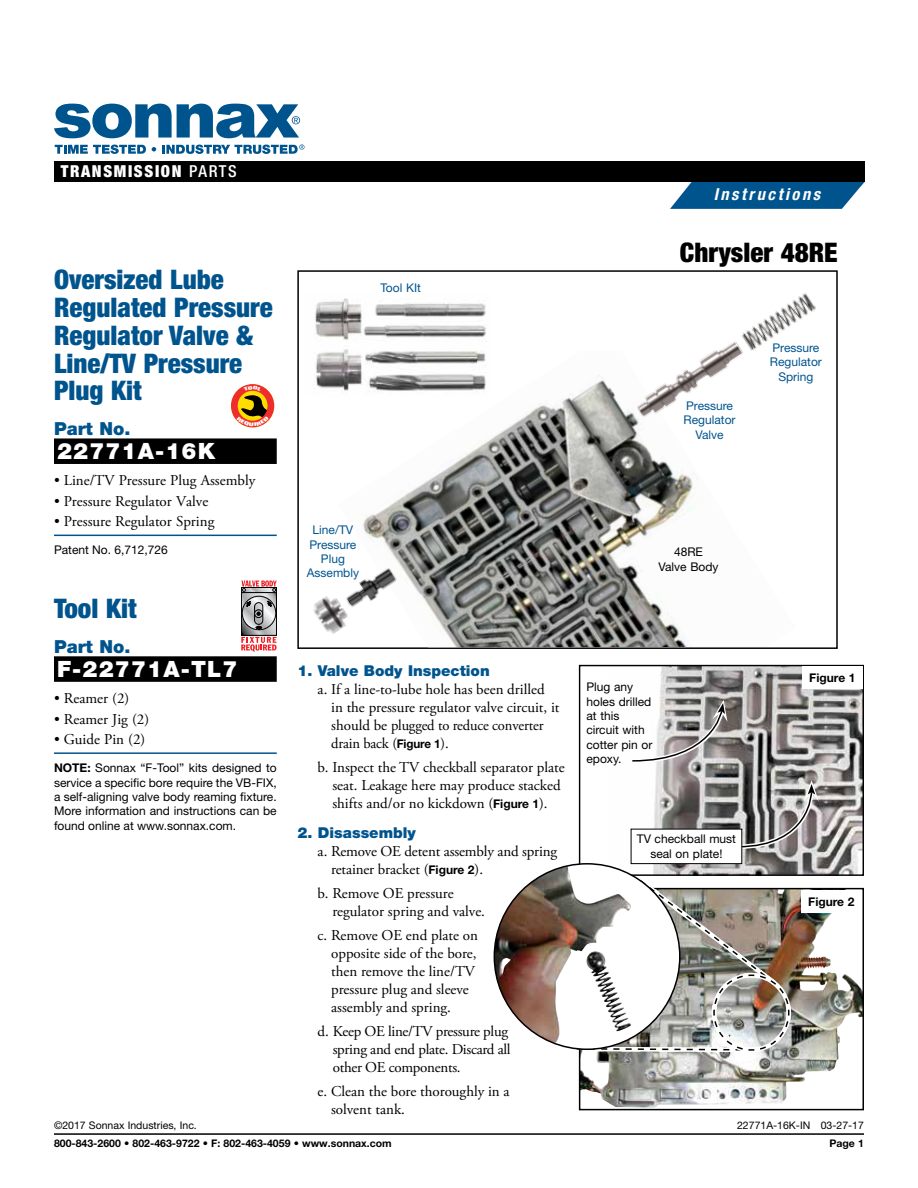
<style>
.page{position:relative;width:918px;height:1188px;background:#fff}
.page>*{position:absolute;margin:0;border:0;box-sizing:border-box;transform-origin:0 0}
.t1{font:900 condensed 27px/27.8px "Helvetica Neue LT Std";color:#00548e}
.t2{font:900 condensed 27px "Helvetica Neue LT Std";color:#000}
.t3{font:900 22.5px "Helvetica Neue LT Std";letter-spacing:.05em;color:#fff}
.t4{font:900 18px "Helvetica Neue LT Std";color:#00548e}
.t5{font:900 condensed 16.5px "Helvetica Neue LT Std";letter-spacing:.1em;color:#fff}
.t6{font:italic 700 condensed 16.5px "Helvetica Neue LT Std";letter-spacing:.155em;color:#fff}
.t7{font:15px/18px "Adobe Garamond Pro";color:#000}
.t8{font:15px/18px "Adobe Garamond Pro";letter-spacing:-.02em;color:#000}
.t9{font:900 15px "Helvetica Neue LT Std";color:#00548e}
.t10{font:12px/14.4px "Helvetica Neue LT Std";color:#000;text-align:center}
.t11{font:12px/14.4px "Helvetica Neue LT Std";color:#00548e;text-align:center}
.t12{font:700 12px "Helvetica Neue LT Std";color:#000}
.t13{font:700 10.5px "Helvetica Neue LT Std";color:#000}
.t14{font:10.5px "Helvetica Neue LT Std";color:#000}
.s1{font-weight:500}
.s2{font-weight:700}
.s3{font-family:"Helvetica Neue LT Std";font-weight:700;font-size:12px}
</style>
<div class="page">
<div style="left:297px;top:270px;width:541px;height:379px;border:2px solid #000"></div>
<img style="left:338px;top:375px;width:458px;height:272px">
<img style="left:313px;top:550px;width:99px;height:92px">
<img style="left:629px;top:293px;width:187px;height:136px">
<div style="left:54px;top:438px;width:223px;height:26px;background:#000"></div>
<hr style="left:54px;top:535px;width:223px;height:1px;background:#00548e">
<div style="left:54px;top:656px;width:223px;height:26px;background:#000"></div>
<hr style="left:54px;top:752px;width:223px;height:2px;background:#00548e">
<svg style="left:241px;top:637px;width:36px;height:15px"></svg>
<svg style="left:243px;top:630px;width:32px;height:4px"></svg>
<div style="left:241px;top:592px;width:36px;height:44px;border:1px solid #000"></div>
<svg style="left:241px;top:580px;width:36px;height:50px;background:#a09395"></svg>
<img style="left:314px;top:298px;width:176px;height:98px">
<img style="left:609px;top:667px;width:253px;height:207px">
<div style="left:579px;top:665px;width:285px;height:211px;border:1px solid #000"></div>
<div style="left:802px;top:666px;width:60px;height:23px;background:#fff"></div>
<img style="left:811px;top:913px;width:50px;height:159px">
<img style="left:582px;top:891px;width:229px;height:216px">
<div style="left:579px;top:888px;width:285px;height:222px;border:2px solid #000"></div>
<div style="left:801px;top:891px;width:60px;height:22px;background:#fff"></div>
<img style="left:494px;top:866px;width:138px;height:177px">
<svg style="left:575px;top:875px;width:218px;height:179px"></svg>
<svg style="left:733px;top:780px;width:86px;height:71px;background:#92908f"></svg>
<div style="left:631px;top:829px;width:111px;height:35px;background:#fff"></div>
<div style="left:631px;top:829px;width:111px;height:35px;border:1px solid #000"></div>
<svg style="left:628px;top:700px;width:99px;height:65px"></svg>
<hr style="left:54px;top:1133px;width:810px;height:2px;background:#000">
<svg style="left:670px;top:182px;width:195px;height:27px;background:#1e689b"></svg>
<div style="left:54px;top:161px;width:811px;height:21px;background:#000"></div>
<svg style="left:55px;top:145px;width:91px;height:9px"></svg>
<svg style="left:152px;top:147px;width:4px;height:4px"></svg>
<svg style="left:162px;top:144px;width:142px;height:10px"></svg>
<svg style="left:54px;top:104px;width:246px;height:34px"></svg>
<svg style="left:231px;top:384px;width:43px;height:43px"></svg>
<p class="t5" style="left:61px;top:161px;width:178px">TRANSMISSION <span class="s1">PARTS</span></p>
<h1 class="t1" style="left:54px;top:265px;width:220px">Oversized Lube<br>Regulated Pressure<br>Regulator Valve &amp;<br>Line/TV Pressure<br>Plug Kit</h1>
<p class="t4" style="left:54px;top:418px;width:78px">Part No.</p>
<h2 class="t3" style="left:57px;top:438px;width:160px">22771A-16K</h2>
<p class="t7" style="left:54px;top:472px;width:203px">• Line/TV Pressure Plug Assembly</p>
<p class="t7" style="left:54px;top:492px;width:156px">• Pressure Regulator Valve</p>
<p class="t7" style="left:54px;top:513px;width:162px">• Pressure Regulator Spring</p>
<p class="t10" style="left:54px;top:543px;width:115px">Patent No. 6,712,726</p>
<h1 class="t1" style="left:54px;top:594px;width:84px">Tool Kit</h1>
<p class="t4" style="left:54px;top:636px;width:78px">Part No.</p>
<h2 class="t3" style="left:57px;top:656px;width:182px">F-22771A-TL7</h2>
<p class="t7" style="left:54px;top:689px;width:77px">• Reamer (2)</p>
<p class="t7" style="left:54px;top:710px;width:97px">• Reamer Jig (2)</p>
<p class="t7" style="left:54px;top:731px;width:93px">• Guide Pin (2)</p>
<p class="t10" style="left:54px;top:761px;width:224px;text-align:justify"><span class="s2">NOTE:</span> Sonnax “F-Tool” kits designed to service a specific bore require the VB-FIX, a self-aligning valve body reaming fixture.<br>More information and instructions can be found online at www.sonnax.com.</p>
<p class="t11" style="left:380px;top:280px;width:42px">Tool KIt</p>
<p class="t11" style="left:307px;top:523px;width:54px">Line/TV<br>Pressure<br>Plug<br>Assembly</p>
<p class="t9" style="left:297px;top:661px;width:194px">1. Valve Body Inspection</p>
<p class="t7" style="left:331px;top:680px;width:230px;text-indent:-14px">a. If a line-to-lube hole has been drilled in the pressure regulator valve circuit, it should be plugged to reduce converter drain back (<span class="s3">Figure 1</span>).</p>
<p class="t7" style="left:332px;top:758px;width:234px;text-indent:-15px">b. Inspect the TV checkball separator plate seat. Leakage here may produce stacked shifts and/or no kickdown (<span class="s3">Figure 1</span>).</p>
<p class="t9" style="left:297px;top:824px;width:120px">2. Disassembly</p>
<p class="t7" style="left:331px;top:843px;width:228px;text-indent:-14px">a. Remove OE detent assembly and spring retainer bracket (<span class="s3">Figure 2</span>).</p>
<p class="t7" style="left:332px;top:885px;width:154px;text-indent:-15px">b. Remove OE pressure regulator spring and valve.</p>
<p class="t7" style="left:331px;top:927px;width:148px;text-indent:-13px">c. Remove OE end plate on opposite side of the bore, then remove the line/TV pressure plug and sleeve assembly and spring.</p>
<p class="t8" style="left:333px;top:1023px;width:179px;text-indent:-15px">d. Keep OE line/TV pressure plug spring and end plate. Discard all other OE components.</p>
<p class="t7" style="left:331px;top:1083px;width:180px;text-indent:-13px">e. Clean the bore thoroughly in a solvent tank.</p>
<p class="t6" style="left:714px;top:185px;width:108px">Instructions</p>
<h1 class="t2" style="left:680px;top:236px;width:159px">Chrysler 48RE</h1>
<p class="t11" style="left:684px;top:398px;width:53px">Pressure<br>Regulator<br>Valve</p>
<p class="t11" style="left:770px;top:340px;width:53px">Pressure<br>Regulator<br>Spring</p>
<p class="t10" style="left:658px;top:544px;width:62px">48RE<br>Valve Body</p>
<p class="t10" style="left:586px;top:679px;width:68px;text-align:left">Plug any holes drilled at this circuit with cotter pin or epoxy.</p>
<p class="t10" style="left:637px;top:832px;width:101px">TV checkball must seal on plate!</p>
<p class="t12" style="left:809px;top:670px;width:48px">Figure 1</p>
<p class="t12" style="left:808px;top:894px;width:48px">Figure 2</p>
<p class="t14" style="left:54px;top:1119px;width:144px">©2017 Sonnax Industries, Inc.</p>
<p class="t14" style="left:737px;top:1119px;width:128px">22771A-16K-IN 03-27-17</p>
<p class="t13" style="left:54px;top:1137px;width:339px">800-843-2600 • 802-463-9722 • F: 802-463-4059 • www.sonnax.com</p>
<p class="t13" style="left:829px;top:1137px;width:36px">Page 1</p>
</div>
